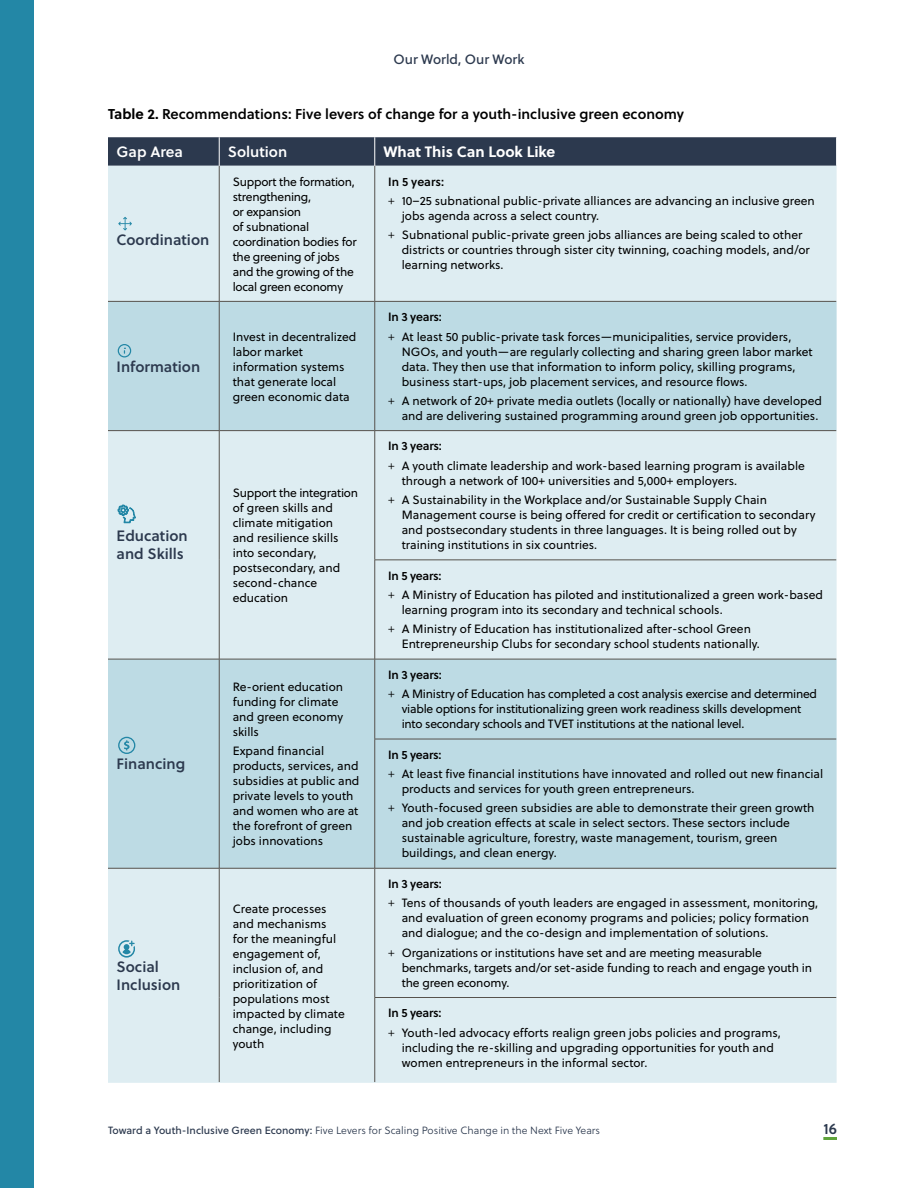
<style>
.page{position:relative;width:918px;height:1188px;background:#fff}
.page>*{position:absolute;margin:0;border:0;box-sizing:border-box;transform-origin:0 0}
.t1{font:15px/18px "Soleil Sb";color:#2c394e}
.t2{font:700 15px "Soleil";color:#fff}
.t3{font:15px "Soleil Sb";color:#fff}
.t4{font:14.25px "Soleil Sb";color:#000}
.t5{font:13.5px "Soleil Bk";color:#2c394e}
.t6{font:12px/15px "Soleil";color:#000}
.t7{font:12px/15px "Soleil";letter-spacing:-.02em;color:#000}
.t8{font:12px "Soleil Sb";letter-spacing:-.02em;color:#000}
.t9{font:10.5px "Soleil Lt";color:#2c394e}
.s1{font-family:"Soleil";font-weight:700}
.s2{font-family:"Soleil Lt"}
.s3{font-family:"Soleil Bk"}
</style>
<div class="page">
<hr style="left:823px;top:1137px;width:14px;height:3px;background:#60a43c">
<div style="left:0;top:0;width:34px;height:1188px;background:#2387a6"></div>
<div style="left:108px;top:166px;width:729px;height:917px;background:#deedf2"></div>
<svg style="left:108px;top:301px;width:729px;height:567px;background:#c9e1e9"></svg>
<hr style="left:219px;top:166px;width:1px;height:135px;background:#56524d">
<hr style="left:375px;top:166px;width:1px;height:135px;background:#56524d">
<hr style="left:108px;top:301px;width:111px;height:1px;background:#56524d">
<hr style="left:219px;top:301px;width:156px;height:1px;background:#56524d">
<hr style="left:219px;top:302px;width:1px;height:128px;background:#56524d">
<hr style="left:375px;top:301px;width:461px;height:1px;background:#56524d">
<hr style="left:375px;top:302px;width:1px;height:128px;background:#56524d">
<hr style="left:108px;top:430px;width:111px;height:1px;background:#56524d">
<hr style="left:219px;top:430px;width:156px;height:1px;background:#56524d">
<hr style="left:219px;top:431px;width:1px;height:129px;background:#56524d">
<hr style="left:219px;top:560px;width:1px;height:99px;background:#56524d">
<hr style="left:375px;top:430px;width:461px;height:1px;background:#56524d">
<hr style="left:375px;top:431px;width:1px;height:129px;background:#56524d">
<hr style="left:375px;top:560px;width:461px;height:1px;background:#56524d">
<hr style="left:375px;top:560px;width:1px;height:99px;background:#56524d">
<hr style="left:108px;top:659px;width:111px;height:1px;background:#56524d">
<hr style="left:219px;top:659px;width:156px;height:1px;background:#56524d">
<hr style="left:219px;top:659px;width:1px;height:80px;background:#56524d">
<hr style="left:219px;top:739px;width:1px;height:129px;background:#56524d">
<hr style="left:375px;top:659px;width:461px;height:1px;background:#56524d">
<hr style="left:375px;top:659px;width:1px;height:80px;background:#56524d">
<hr style="left:375px;top:739px;width:461px;height:1px;background:#56524d">
<hr style="left:375px;top:739px;width:1px;height:129px;background:#56524d">
<hr style="left:108px;top:868px;width:111px;height:1px;background:#56524d">
<hr style="left:219px;top:868px;width:156px;height:1px;background:#56524d">
<hr style="left:219px;top:868px;width:1px;height:130px;background:#56524d">
<hr style="left:219px;top:997px;width:1px;height:85px;background:#56524d">
<hr style="left:375px;top:868px;width:461px;height:1px;background:#56524d">
<hr style="left:375px;top:868px;width:1px;height:129px;background:#56524d">
<hr style="left:375px;top:997px;width:461px;height:1px;background:#56524d">
<hr style="left:375px;top:998px;width:1px;height:84px;background:#56524d">
<svg style="left:108px;top:137px;width:729px;height:29px;background:#313d52"></svg>
<svg style="left:118px;top:217px;width:14px;height:13px"></svg>
<div style="left:118px;top:344px;width:13px;height:13px;border:1px solid #2387a6;border-radius:50%"></div>
<svg style="left:118px;top:505px;width:18px;height:18px"></svg>
<svg style="left:118px;top:940px;width:17px;height:18px"></svg>
<svg style="left:118px;top:737px;width:17px;height:17px"></svg>
<p class="t5" style="left:393px;top:49px;width:133px">Our World, Our Work</p>
<p class="t4" style="left:108px;top:104px;width:578px"><span class="s1">Table 2.</span> Recommendations: Five levers of change for a youth-inclusive green economy</p>
<p class="t3" style="left:117px;top:140px;width:68px">Gap Area</p>
<p class="t3" style="left:228px;top:140px;width:61px">Solution</p>
<p class="t2" style="left:383px;top:140px;width:174px">What This Can Look Like</p>
<p class="t1" style="left:117px;top:230px;width:94px">Coordination</p>
<p class="t1" style="left:117px;top:357px;width:85px">Information</p>
<p class="t1" style="left:117px;top:527px;width:73px">Education and Skills</p>
<p class="t1" style="left:117px;top:754px;width:70px">Financing</p>
<p class="t1" style="left:117px;top:957px;width:65px">Social<br>Inclusion</p>
<p class="t7" style="left:233px;top:174px;width:125px">Support the formation, strengthening,<br>or expansion<br>of subnational coordination bodies for the greening of jobs and the growing of the local green economy</p>
<p class="t8" style="left:388px;top:172px;width:57px">In 5 years:</p>
<p class="t6" style="left:402px;top:193px;width:415px;text-indent:-14px"><span class="s2">+</span> 10–25 subnational public-private alliances are advancing an inclusive green jobs agenda across a select country.</p>
<p class="t6" style="left:402px;top:227px;width:410px;text-indent:-14px"><span class="s2">+</span> Subnational public-private green jobs alliances are being scaled to other districts or countries through sister city twinning, coaching models, and/or learning networks.</p>
<p class="t6" style="left:233px;top:328px;width:125px">Invest in decentralized labor market information systems that generate local green economic data</p>
<p class="t6" style="left:233px;top:485px;width:127px">Support the integration of green skills and climate mitigation<br>and resilience skills into secondary, postsecondary, and second-chance education</p>
<p class="t6" style="left:233px;top:679px;width:112px">Re-orient education funding for climate and green economy skills</p>
<p class="t6" style="left:233px;top:743px;width:128px">Expand financial products, services, and subsidies at public and private levels to youth and women who are at the forefront of green jobs innovations</p>
<p class="t6" style="left:233px;top:901px;width:114px">Create processes and mechanisms for the meaningful engagement of, inclusion of, and prioritization of populations most impacted by climate change, including youth</p>
<p class="t8" style="left:388px;top:308px;width:55px">In 3 years:</p>
<p class="t6" style="left:402px;top:328px;width:413px;text-indent:-14px"><span class="s2">+</span> At least 50 public-private task forces—municipalities, service providers, NGOs, and youth—are regularly collecting and sharing green labor market data. They then use that information to inform policy, skilling programs, business start-ups, job placement services, and resource flows.</p>
<p class="t6" style="left:388px;top:393px;width:435px;text-align:right"><span class="s2">+</span> A network of 20+ private media outlets (locally or nationally) have developed and are delivering sustained programming around green job opportunities.</p>
<p class="t8" style="left:388px;top:437px;width:55px">In 3 years:</p>
<p class="t6" style="left:402px;top:458px;width:405px;text-indent:-14px"><span class="s2">+</span> A youth climate leadership and work-based learning program is available through a network of 100+ universities and 5,000+ employers.</p>
<p class="t6" style="left:402px;top:492px;width:415px;text-indent:-14px"><span class="s2">+</span> A Sustainability in the Workplace and/or Sustainable Supply Chain Management course is being offered for credit or certification to secondary and postsecondary students in three languages. It is being rolled out by training institutions in six countries.</p>
<p class="t8" style="left:388px;top:566px;width:55px">In 5 years:</p>
<p class="t6" style="left:402px;top:587px;width:423px;text-indent:-14px"><span class="s2">+</span> A Ministry of Education has piloted and institutionalized a green work-based learning program into its secondary and technical schools.</p>
<p class="t6" style="left:402px;top:621px;width:360px;text-indent:-14px"><span class="s2">+</span> A Ministry of Education has institutionalized after-school Green<br>Entrepreneurship Clubs for secondary school students nationally.</p>
<p class="t8" style="left:388px;top:666px;width:55px">In 3 years:</p>
<p class="t7" style="left:402px;top:686px;width:417px;text-indent:-14px"><span class="s2">+</span> A Ministry of Education has completed a cost analysis exercise and determined viable options for institutionalizing green work readiness skills development into secondary schools and TVET institutions at the national level.</p>
<p class="t8" style="left:388px;top:745px;width:55px">In 5 years:</p>
<p class="t6" style="left:402px;top:766px;width:423px;text-indent:-14px"><span class="s2">+</span> At least five financial institutions have innovated and rolled out new financial products and services for youth green entrepreneurs.</p>
<p class="t6" style="left:402px;top:800px;width:414px;text-indent:-14px"><span class="s2">+</span> Youth-focused green subsidies are able to demonstrate their green growth and job creation effects at scale in select sectors. These sectors include sustainable agriculture, forestry, waste management, tourism, green buildings, and clean energy.</p>
<p class="t8" style="left:388px;top:875px;width:55px">In 3 years:</p>
<p class="t6" style="left:402px;top:895px;width:418px;text-indent:-14px"><span class="s2">+</span> Tens of thousands of youth leaders are engaged in assessment, monitoring, and evaluation of green economy programs and policies; policy formation and dialogue; and the co-design and implementation of solutions.</p>
<p class="t6" style="left:402px;top:945px;width:412px;text-indent:-14px"><span class="s2">+</span> Organizations or institutions have set and are meeting measurable benchmarks, targets and/or set-aside funding to reach and engage youth in the green economy.</p>
<p class="t8" style="left:388px;top:1004px;width:55px">In 5 years:</p>
<p class="t6" style="left:402px;top:1025px;width:381px;text-indent:-14px"><span class="s2">+</span> Youth-led advocacy efforts realign green jobs policies and programs, including the re-skilling and upgrading opportunities for youth and women entrepreneurs in the informal sector.</p>
<p class="t9" style="left:108px;top:1123px;width:494px"><span class="s3">Toward a Youth-Inclusive Green Economy:</span> Five Levers for Scaling Positive Change in the Next Five Years</p>
<p class="t1" style="left:823px;top:1119px;width:15px">16</p>
</div>
